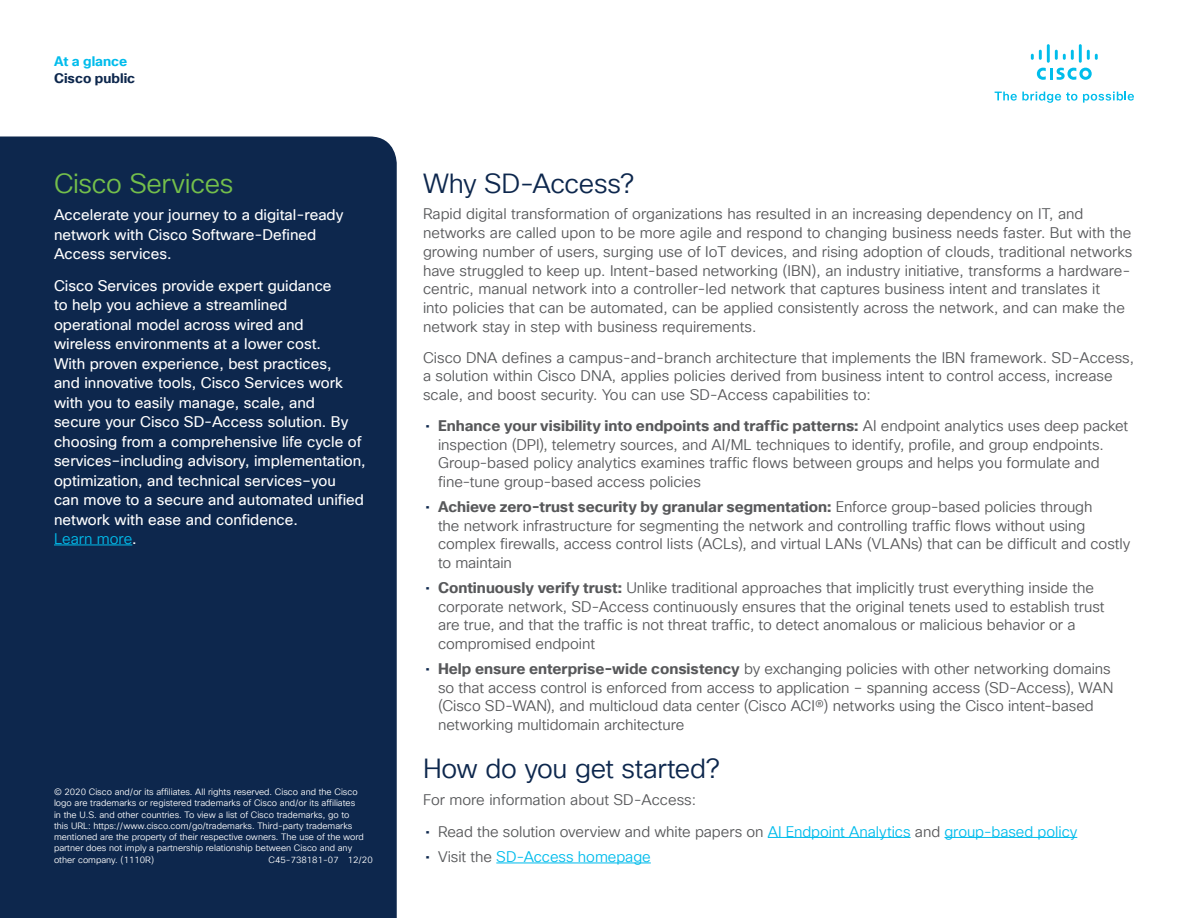
<style>
.page{position:relative;width:1188px;height:918px;background:#fff}
.page>*{position:absolute;margin:0;border:0;box-sizing:border-box;transform-origin:0 0}
.Subhead2_Midnight{font:27px "Cisco Sans TT Light";letter-spacing:-.015em;color:#0d274d}
.Subhead2_Green{font:27px "Cisco Sans TT Light";letter-spacing:-.015em;color:#74bf4b}
.Body{font:15px/18.8px "Cisco Sans TT Light";color:#57585a}
.Body_White{font:15px/19.5px "Cisco Sans TT";color:#fff}
.t1{font:15px "Cisco Sans TT Light";letter-spacing:-.005em;color:#01bcec}
.t2{font:700 13.5px "Cisco Sans TT";color:#0d274d}
.t3{font:700 13.5px "Cisco Sans TT";color:#01bcec}
.t4{font:9px/11.2px "Cisco Sans TT Light";color:#fff}
.s1{font-family:"Cisco Sans TT Light";color:#01bcec}
.s2{font-family:"Cisco Sans TT";color:#0d274d}
.s3{font-family:"Cisco Sans TT";font-weight:700}
.s4{color:#01bcec}
.s5{color:#57585a}
</style>
<div class="page">
<svg style="left:995px;top:92px;width:82px;height:11px"></svg>
<svg style="left:1083px;top:92px;width:51px;height:11px"></svg>
<svg style="left:1037px;top:68px;width:55px;height:12px"></svg>
<svg style="left:1031px;top:50px;width:11px;height:10px"></svg>
<hr style="left:1047px;top:44px;width:3px;height:19px;background:#00bdeb">
<svg style="left:1055px;top:50px;width:19px;height:10px"></svg>
<hr style="left:1079px;top:44px;width:3px;height:19px;background:#00bdeb">
<svg style="left:1087px;top:50px;width:11px;height:10px"></svg>
<div style="left:0;top:136px;width:397px;height:782px;background:#0d274d"></div>
<hr style="left:54px;top:545px;width:78px;height:1px;background:#01bcec">
<hr style="left:768px;top:837px;width:143px;height:1px;background:#01bcec">
<hr style="left:945px;top:837px;width:132px;height:1px;background:#01bcec">
<hr style="left:496px;top:863px;width:155px;height:1px;background:#01bcec">
<p class="t3" style="left:54px;top:52px;width:75px">At a glance</p>
<p class="t2" style="left:54px;top:69px;width:83px">Cisco public</p>
<p class="Subhead2_Green" style="left:54px;top:166px;width:181px">Cisco Services</p>
<p class="Body_White" style="left:54px;top:206px;width:291px">Accelerate your journey to a digital-ready network with Cisco Software-Defined<br>Access services.</p>
<p class="Body_White" style="left:54px;top:276px;width:313px">Cisco Services provide expert guidance<br>to help you achieve a streamlined operational model across wired and<br>wireless environments at a lower cost.<br>With proven experience, best practices,<br>and innovative tools, Cisco Services work with you to easily manage, scale, and secure your Cisco SD-Access solution. By choosing from a comprehensive life cycle of services–including advisory, implementation, optimization, and technical services–you<br>can move to a secure and automated unified network with ease and confidence.<br><span class="s1">Learn more</span>.</p>
<p class="t4" style="left:54px;top:787px;width:311px">© 2020 Cisco and/or its affiliates. All rights reserved. Cisco and the Cisco logo are trademarks or registered trademarks of Cisco and/or its affiliates in the U.S. and other countries. To view a list of Cisco trademarks, go to this URL: https://www.cisco.com/go/trademarks. Third-party trademarks mentioned are the property of their respective owners. The use of the word partner does not imply a partnership relationship between Cisco and any other company. (1110R)</p>
<p class="t4" style="left:269px;top:854px;width:106px">C45-738181-07 12/20</p>
<p class="Subhead2_Midnight" style="left:423px;top:166px;width:213px">Why SD-Access?</p>
<p class="Body" style="left:423px;top:205px;width:711px">Rapid digital transformation of organizations has resulted in an increasing dependency on IT, and networks are called upon to be more agile and respond to changing business needs faster. But with the growing number of users, surging use of IoT devices, and rising adoption of clouds, traditional networks have struggled to keep up. Intent-based networking (IBN), an industry initiative, transforms a hardware&shy;centric, manual network into a controller-led network that captures business intent and translates it<br>into policies that can be automated, can be applied consistently across the network, and can make the network stay in step with business requirements.</p>
<p class="Body" style="left:423px;top:349px;width:713px">Cisco DNA defines a campus-and-branch architecture that implements the IBN framework. SD-Access, a solution within Cisco DNA, applies policies derived from business intent to control access, increase scale, and boost security. You can use SD-Access capabilities to:</p>
<p class="Body" style="left:438px;top:417px;width:692px;text-indent:-13px"><span class="s2">•</span> <span class="s3">Enhance your visibility into endpoints and traffic patterns:</span> AI endpoint analytics uses deep packet inspection (DPI), telemetry sources, and AI/ML techniques to identify, profile, and group endpoints.<br>Group-based policy analytics examines traffic flows between groups and helps you formulate and fine-tune group-based access policies</p>
<p class="Body" style="left:438px;top:498px;width:694px;text-indent:-13px"><span class="s2">•</span> <span class="s3">Achieve zero-trust security by granular segmentation:</span> Enforce group-based policies through<br>the network infrastructure for segmenting the network and controlling traffic flows without using complex firewalls, access control lists (ACLs), and virtual LANs (VLANs) that can be difficult and costly to maintain</p>
<p class="Body" style="left:438px;top:579px;width:668px;text-indent:-13px"><span class="s2">•</span> <span class="s3">Continuously verify trust:</span> Unlike traditional approaches that implicitly trust everything inside the corporate network, SD-Access continuously ensures that the original tenets used to establish trust are true, and that the traffic is not threat traffic, to detect anomalous or malicious behavior or a compromised endpoint</p>
<p class="Body" style="left:438px;top:660px;width:677px;text-indent:-13px"><span class="s2">•</span> <span class="s3">Help ensure enterprise-wide consistency</span> by exchanging policies with other networking domains so that access control is enforced from access to application – spanning access (SD-Access), WAN (Cisco SD-WAN), and multicloud data center (Cisco ACI®) networks using the Cisco intent-based networking multidomain architecture</p>
<p class="Subhead2_Midnight" style="left:423px;top:751px;width:299px">How do you get started?</p>
<p class="Body" style="left:423px;top:791px;width:275px">For more information about SD-Access:</p>
<p class="Body" style="left:425px;top:823px;width:653px"><span class="s2">•</span> Read the solution overview and white papers on <span class="s4">AI Endpoint Analytics</span> and <span class="s4">group-based policy</span></p>
<p class="t1" style="left:425px;top:847px;width:227px"><span class="s2">•</span> <span class="s5">Visit the</span> SD-Access homepage</p>
</div>
